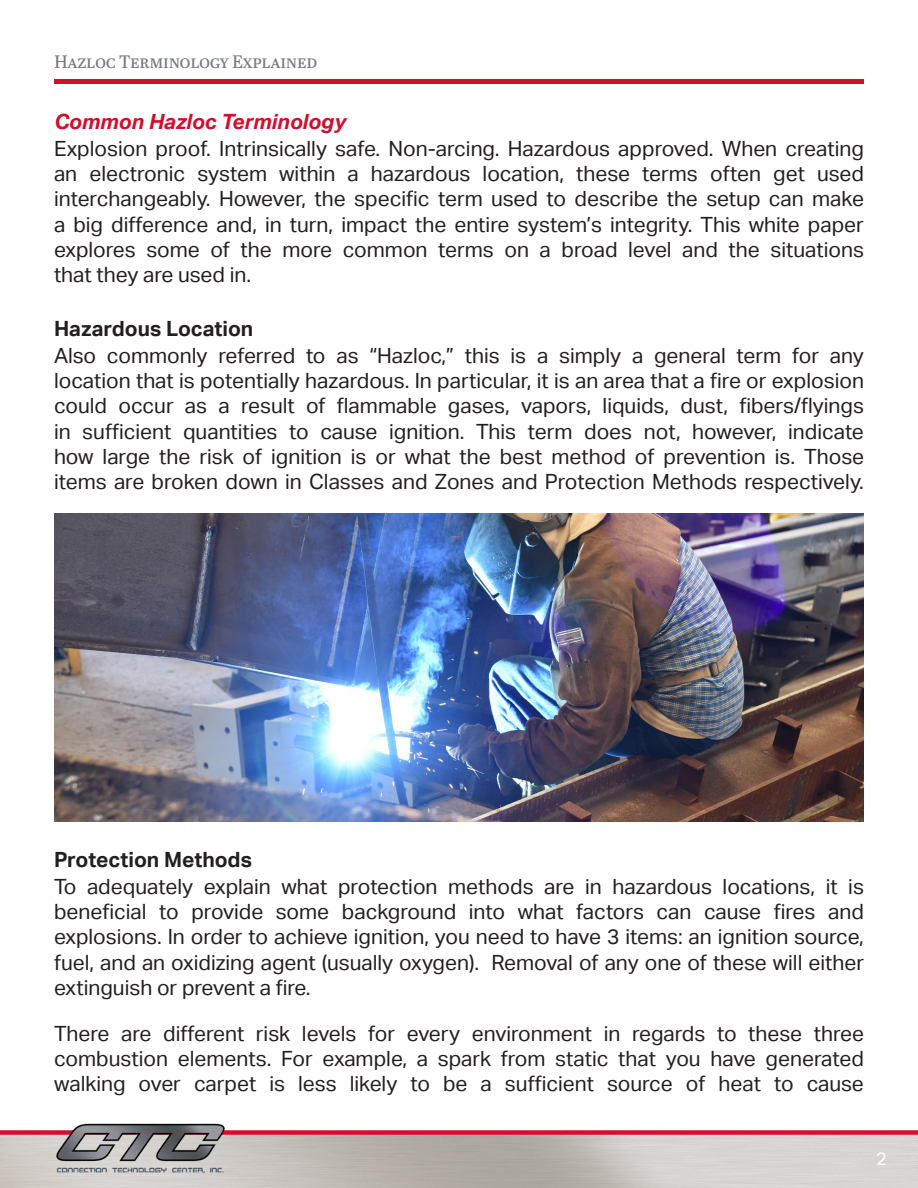
<style>
.page{position:relative;width:918px;height:1188px;background:#fff}
.page>*{position:absolute;margin:0;border:0;box-sizing:border-box;transform-origin:0 0}
.Body{font:21px/25.2px "Aktiv Grotesk";color:#231f20;text-align:justify}
.Body-2{font:700 21px "Aktiv Grotesk";color:#231f20}
.Body-3{font:italic 700 21px "Aktiv Grotesk";color:#d30d2b}
.t1{font:18px "Abril Text";letter-spacing:-.015em;color:#767885}
.t2{font:18px "Aktiv Grotesk";color:#fff}
</style>
<div class="page">
<div style="left:54px;top:79px;width:810px;height:5px;background:#d40f2c"></div>
<div style="left:0;top:1130px;width:918px;height:5px;background:#d40f2c"></div>
<img style="left:54px;top:1123px;width:172px;height:65px">
<img style="left:54px;top:513px;width:810px;height:309px">
<p class="t1" style="left:54px;top:49px;width:265px">Hazloc Terminology Explained</p>
<p class="Body-3" style="left:54px;top:109px;width:293px">Common Hazloc Terminology</p>
<p class="Body" style="left:54px;top:136px;width:812px">Explosion proof. Intrinsically safe. Non-arcing. Hazardous approved. When creating an electronic system within a hazardous location, these terms often get used interchangeably. However, the specific term used to describe the setup can make a big difference and, in turn, impact the entire system’s integrity. This white paper explores some of the more common terms on a broad level and the situations that they are used in.</p>
<p class="Body-2" style="left:54px;top:316px;width:201px">Hazardous Location</p>
<p class="Body" style="left:54px;top:343px;width:812px">Also commonly referred to as “Hazloc,” this is a simply a general term for any location that is potentially hazardous. In particular, it is an area that a fire or explosion could occur as a result of flammable gases, vapors, liquids, dust, fibers/flyings in sufficient quantities to cause ignition. This term does not, however, indicate how large the risk of ignition is or what the best method of prevention is. Those items are broken down in Classes and Zones and Protection Methods respectively.</p>
<p class="Body-2" style="left:54px;top:847px;width:199px">Protection Methods</p>
<p class="Body" style="left:54px;top:874px;width:812px">To adequately explain what protection methods are in hazardous locations, it is beneficial to provide some background into what factors can cause fires and explosions. In order to achieve ignition, you need to have 3 items: an ignition source, fuel, and an oxidizing agent (usually oxygen). Removal of any one of these will either extinguish or prevent a fire.</p>
<p class="Body" style="left:54px;top:1021px;width:812px">There are different risk levels for every environment in regards to these three combustion elements. For example, a spark from static that you have generated walking over carpet is less likely to be a sufficient source of heat to cause</p>
<p class="t2" style="left:876px;top:1148px;width:12px">2</p>
</div>
